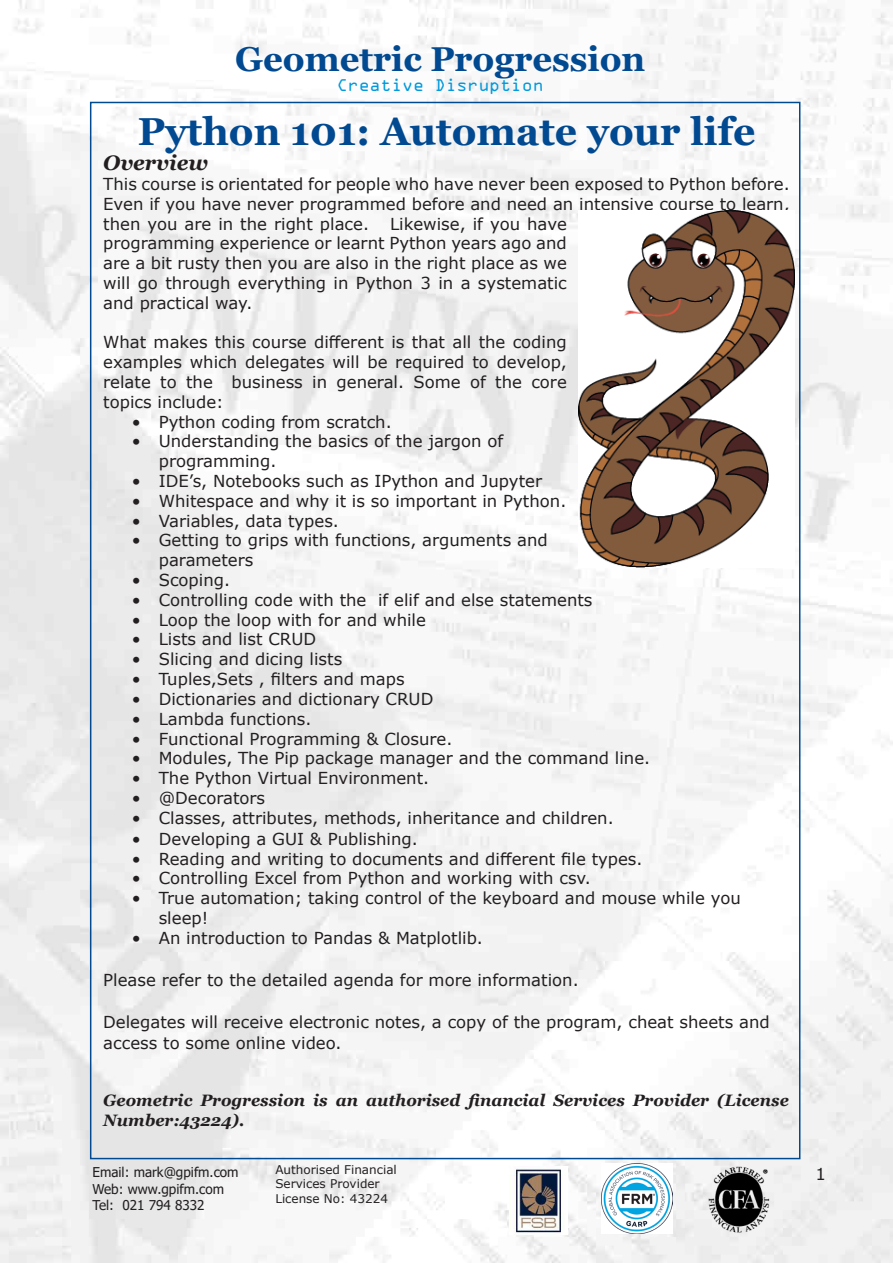
<style>
.page{position:relative;width:893px;height:1263px;background:#fff}
.page>*{position:absolute;margin:0;border:0;box-sizing:border-box;transform-origin:0 0}
.Georgia_bold23{font:700 39px "Georgia";color:#014990}
.t1{font:700 34.5px "Georgia";color:#014990}
.Georgia_bold23-2{font:italic 700 21px "Georgia";color:#231f20}
.t2{font:18px "OCRA Extended";color:#09d}
.verdana10{font:16.5px/19.8px "Verdana";color:#231f20}
.verdana10-2{font:italic 700 16.5px/19.8px "Georgia";color:#231f20}
.t3{font:13.5px/16.2px "Tahoma";color:#231f20}
.t4{font:12px/14.4px "Verdana";color:#231f20}
</style>
<div class="page">
<img style="left:0;top:0;width:893px;height:1263px">
<img style="left:578px;top:210px;width:216px;height:357px">
<img style="left:707px;top:1166px;width:63px;height:68px">
<img style="left:510px;top:1166px;width:58px;height:69px">
<img style="left:602px;top:1163px;width:70px;height:71px">
<h2 class="t1" style="left:235px;top:37px;width:412px">Geometric Progression</h2>
<p class="t2" style="left:337px;top:76px;width:208px">Creative Disruption</p>
<p class="Georgia_bold23" style="left:138px;top:106px;width:619px">Python 101: Automate your life</p>
<p class="Georgia_bold23-2" style="left:103px;top:149px;width:106px">Overview</p>
<p class="verdana10" style="left:103px;top:174px;width:688px;text-align:justify">This course is orientated for people who have never been exposed to Python before.<br>Even if you have never programmed before and need an intensive course to learn, then you are in the right place.</p>
<p class="verdana10" style="left:103px;top:214px;width:465px;text-align:justify;text-indent:287px">Likewise, if you have programming experience or learnt Python years ago and are a bit rusty then you are also in the right place as we will go through everything in Python 3 in a systematic and practical way.</p>
<p class="verdana10" style="left:103px;top:332px;width:465px;text-align:justify">What makes this course different is that all the coding examples which delegates will be required to develop, relate to the business in general. Some of the core topics include:</p>
<p class="verdana10" style="left:132px;top:412px;width:261px">• Python coding from scratch.</p>
<p class="verdana10" style="left:159px;top:431px;width:346px;text-indent:-27px">• Understanding the basics of the jargon of programming.</p>
<p class="verdana10" style="left:132px;top:471px;width:412px">• IDE’s, Notebooks such as IPython and Jupyter</p>
<p class="verdana10" style="left:132px;top:491px;width:436px">• Whitespace and why it is so important in Python.</p>
<p class="verdana10" style="left:132px;top:511px;width:209px">• Variables, data types.</p>
<p class="verdana10" style="left:159px;top:530px;width:391px;text-indent:-27px">• Getting to grips with functions, arguments and parameters</p>
<p class="verdana10" style="left:132px;top:570px;width:100px">• Scoping.</p>
<p class="verdana10" style="left:132px;top:590px;width:462px">• Controlling code with the if elif and else statements</p>
<p class="verdana10" style="left:132px;top:610px;width:296px">• Loop the loop with for and while</p>
<p class="verdana10" style="left:132px;top:629px;width:186px">• Lists and list CRUD</p>
<p class="verdana10" style="left:132px;top:649px;width:212px">• Slicing and dicing lists</p>
<p class="verdana10" style="left:132px;top:669px;width:274px">• Tuples,Sets , filters and maps</p>
<p class="verdana10" style="left:132px;top:689px;width:303px">• Dictionaries and dictionary CRUD</p>
<p class="verdana10" style="left:132px;top:709px;width:181px">• Lambda functions.</p>
<p class="verdana10" style="left:132px;top:728px;width:322px">• Functional Programming &amp; Closure.</p>
<p class="verdana10" style="left:132px;top:748px;width:520px">• Modules, The Pip package manager and the command line.</p>
<p class="verdana10" style="left:132px;top:768px;width:299px">• The Python Virtual Environment.</p>
<p class="verdana10" style="left:132px;top:788px;width:135px">• @Decorators</p>
<p class="verdana10" style="left:132px;top:808px;width:483px">• Classes, attributes, methods, inheritance and children.</p>
<p class="verdana10" style="left:132px;top:829px;width:288px">• Developing a GUI &amp; Publishing.</p>
<p class="verdana10" style="left:132px;top:848px;width:512px">• Reading and writing to documents and different file types.</p>
<p class="verdana10" style="left:132px;top:868px;width:461px">• Controlling Excel from Python and working with csv.</p>
<p class="verdana10" style="left:159px;top:888px;width:584px;text-indent:-27px">• True automation; taking control of the keyboard and mouse while you sleep!</p>
<p class="verdana10" style="left:132px;top:928px;width:353px">• An introduction to Pandas &amp; Matplotlib.</p>
<p class="verdana10" style="left:103px;top:970px;width:477px">Please refer to the detailed agenda for more information.</p>
<p class="verdana10" style="left:103px;top:1011px;width:668px;line-height:21px">Delegates will receive electronic notes, a copy of the program, cheat sheets and access to some online video.</p>
<p class="verdana10-2" style="left:103px;top:1090px;width:687px">Geometric Progression is an authorised financial Services Provider (License<br>Number:43224).</p>
<p class="t3" style="left:92px;top:1165px;width:148px">Email: mark@gpifm.com<br>Web: www.gpifm.com<br>Tel: 021 794 8332</p>
<p class="t4" style="left:275px;top:1162px;width:123px">Authorised Financial<br>Services Provider<br>License No: 43224</p>
<p class="verdana10" style="left:815px;top:1163px;width:12px">1</p>
</div>
